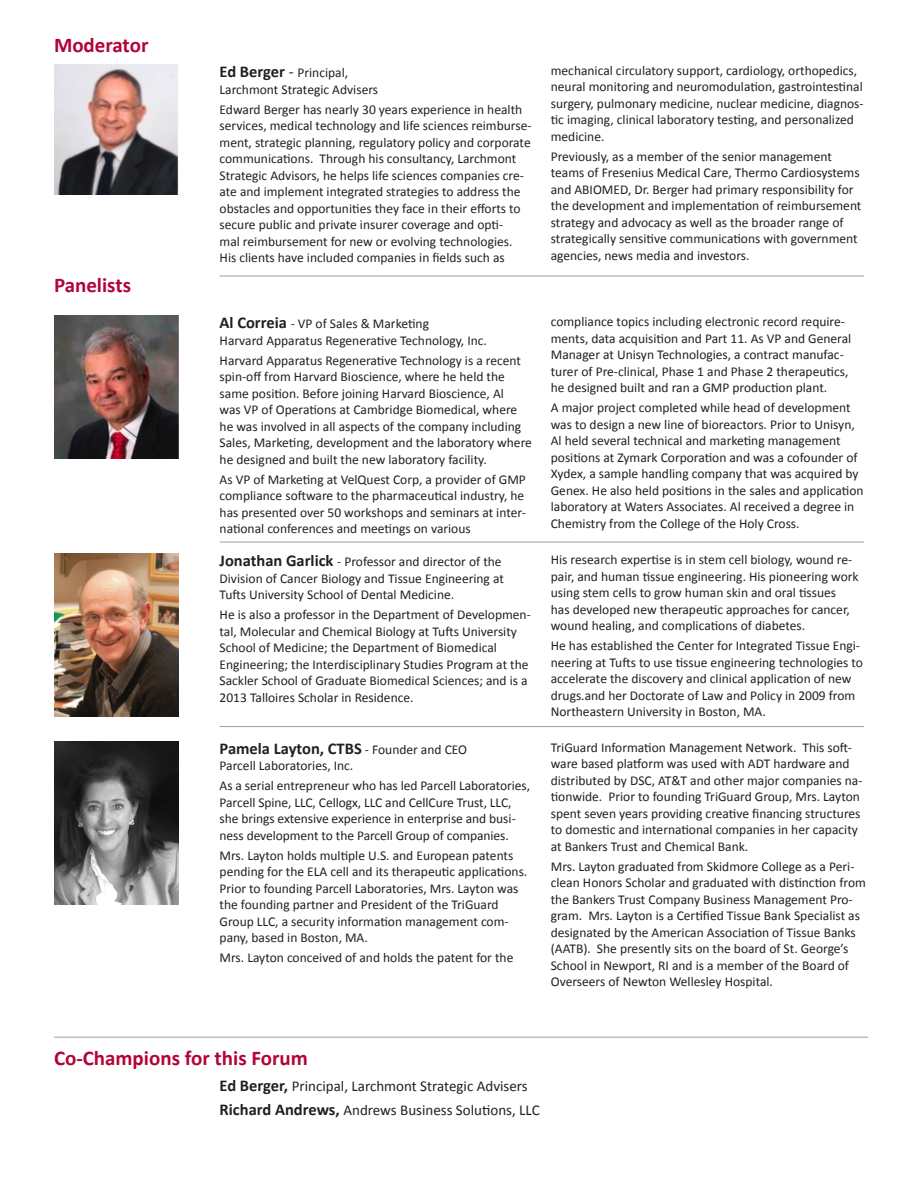
<style>
.page{position:relative;width:918px;height:1188px;background:#fff}
.page>*{position:absolute;margin:0;border:0;box-sizing:border-box;transform-origin:0 0}
.t1{font:700 21px "Calibri";color:#b30437}
.t2{font:700 16.5px "Calibri";color:#231f20}
.t3{font:15px/23.2px "Calibri";color:#231f20}
.t4{font:13.5px/16.5px "Calibri";color:#231f20}
.s1{font-weight:700;font-size:16.5px}
.s2{font-size:16.5px}
.s3{font-weight:400;font-size:13.5px}
</style>
<div class="page">
<hr style="left:54px;top:1037px;width:814px;height:1px;background:#a0a1a5">
<hr style="left:220px;top:276px;width:644px;height:1px;background:#a0a1a5">
<hr style="left:220px;top:542px;width:644px;height:1px;background:#a0a1a5">
<hr style="left:220px;top:726px;width:644px;height:1px;background:#a0a1a5">
<img style="left:54px;top:65px;width:125px;height:130px">
<img style="left:54px;top:316px;width:124px;height:143px">
<img style="left:54px;top:554px;width:125px;height:163px">
<img style="left:54px;top:741px;width:125px;height:164px">
<h1 class="t1" style="left:54px;top:32px;width:96px">Moderator</h1>
<h1 class="t1" style="left:54px;top:272px;width:79px">Panelists</h1>
<p class="t4" style="left:220px;top:65px;width:160px"><span class="s1">Ed Berger</span> <span class="s2">-</span> Principal,<br>Larchmont Strategic Advisers</p>
<p class="t4" style="left:220px;top:101px;width:313px">Edward Berger has nearly 30 years experience in health services, medical technology and life sciences reimburse&shy;ment, strategic planning, regulatory policy and corporate communications. Through his consultancy, Larchmont Strategic Advisors, he helps life sciences companies cre&shy;ate and implement integrated strategies to address the obstacles and opportunities they face in their efforts to secure public and private insurer coverage and opti-<br>mal reimbursement for new or evolving technologies.<br>His clients have included companies in fields such as</p>
<p class="t4" style="left:551px;top:62px;width:314px">mechanical circulatory support, cardiology, orthopedics, neural monitoring and neuromodulation, gastrointestinal surgery, pulmonary medicine, nuclear medicine, diagnos&shy;tic imaging, clinical laboratory testing, and personalized medicine.</p>
<p class="t4" style="left:551px;top:148px;width:312px">Previously, as a member of the senior management teams of Fresenius Medical Care, Thermo Cardiosystems and ABIOMED, Dr. Berger had primary responsibility for the development and implementation of reimbursement strategy and advocacy as well as the broader range of strategically sensitive communications with government agencies, news media and investors.</p>
<p class="t4" style="left:220px;top:316px;width:269px"><span class="s1">Al Correia</span> - VP of Sales &amp; Marketing<br>Harvard Apparatus Regenerative Technology, Inc.</p>
<p class="t4" style="left:220px;top:352px;width:314px">Harvard Apparatus Regenerative Technology is a recent spin-off from Harvard Bioscience, where he held the same position. Before joining Harvard Bioscience, Al<br>was VP of Operations at Cambridge Biomedical, where he was involved in all aspects of the company including Sales, Marketing, development and the laboratory where he designed and built the new laboratory facility.</p>
<p class="t4" style="left:220px;top:471px;width:308px;text-align:justify">As VP of Marketing at VelQuest Corp, a provider of GMP compliance software to the pharmaceutical industry, he has presented over 50 workshops and seminars at inter&shy;national conferences and meetings on various</p>
<p class="t4" style="left:220px;top:554px;width:286px"><span class="s1">Jonathan Garlick</span> - Professor and director of the<br>Division of Cancer Biology and Tissue Engineering at<br>Tufts University School of Dental Medicine.</p>
<p class="t4" style="left:220px;top:607px;width:313px">He is also a professor in the Department of Developmen&shy;tal, Molecular and Chemical Biology at Tufts University School of Medicine; the Department of Biomedical Engineering; the Interdisciplinary Studies Program at the Sackler School of Graduate Biomedical Sciences; and is a 2013 Talloires Scholar in Residence.</p>
<p class="t2" style="left:220px;top:738px;width:249px">Pamela Layton, CTBS <span class="s3">- Founder and CEO</span></p>
<p class="t4" style="left:220px;top:756px;width:312px;line-height:20px">Parcell Laboratories, Inc.<br>As a serial entrepreneur who has led Parcell Laboratories,</p>
<p class="t4" style="left:220px;top:794px;width:298px">Parcell Spine, LLC, Cellogx, LLC and CellCure Trust, LLC, she brings extensive experience in enterprise and busi&shy;ness development to the Parcell Group of companies.</p>
<p class="t4" style="left:220px;top:847px;width:309px">Mrs. Layton holds multiple U.S. and European patents pending for the ELA cell and its therapeutic applications.<br>Prior to founding Parcell Laboratories, Mrs. Layton was the founding partner and President of the TriGuard Group LLC, a security information management com&shy;pany, based in Boston, MA.</p>
<p class="t4" style="left:220px;top:950px;width:295px">Mrs. Layton conceived of and holds the patent for the</p>
<p class="t4" style="left:551px;top:313px;width:302px">compliance topics including electronic record require&shy;ments, data acquisition and Part 11. As VP and General Manager at Unisyn Technologies, a contract manufac&shy;turer of Pre-clinical, Phase 1 and Phase 2 therapeutics, he designed built and ran a GMP production plant.</p>
<p class="t4" style="left:551px;top:399px;width:314px">A major project completed while head of development was to design a new line of bioreactors. Prior to Unisyn, Al held several technical and marketing management positions at Zymark Corporation and was a cofounder of Xydex, a sample handling company that was acquired by Genex. He also held positions in the sales and application laboratory at Waters Associates. Al received a degree in Chemistry from the College of the Holy Cross.</p>
<p class="t4" style="left:551px;top:551px;width:309px">His research expertise is in stem cell biology, wound re&shy;pair, and human tissue engineering. His pioneering work using stem cells to grow human skin and oral tissues<br>has developed new therapeutic approaches for cancer, wound healing, and complications of diabetes.</p>
<p class="t4" style="left:551px;top:637px;width:314px">He has established the Center for Integrated Tissue Engi&shy;neering at Tufts to use tissue engineering technologies to accelerate the discovery and clinical application of new drugs.and her Doctorate of Law and Policy in 2009 from Northeastern University in Boston, MA.</p>
<p class="t4" style="left:551px;top:739px;width:313px">TriGuard Information Management Network. This soft&shy;ware based platform was used with ADT hardware and distributed by DSC, AT&amp;T and other major companies na&shy;tionwide. Prior to founding TriGuard Group, Mrs. Layton spent seven years providing creative financing structures to domestic and international companies in her capacity at Bankers Trust and Chemical Bank.</p>
<p class="t4" style="left:551px;top:858px;width:317px">Mrs. Layton graduated from Skidmore College as a Peri&shy;clean Honors Scholar and graduated with distinction from the Bankers Trust Company Business Management Pro&shy;gram. Mrs. Layton is a Certified Tissue Bank Specialist as designated by the American Association of Tissue Banks (AATB). She presently sits on the board of St. George’s School in Newport, RI and is a member of the Board of Overseers of Newton Wellesley Hospital.</p>
<h1 class="t1" style="left:54px;top:1045px;width:255px">Co-Champions for this Forum</h1>
<p class="t3" style="left:220px;top:1075px;width:322px"><span class="s1">Ed Berger,</span> Principal, Larchmont Strategic Advisers<br><span class="s1">Richard Andrews,</span> Andrews Business Solutions, LLC</p>
</div>
